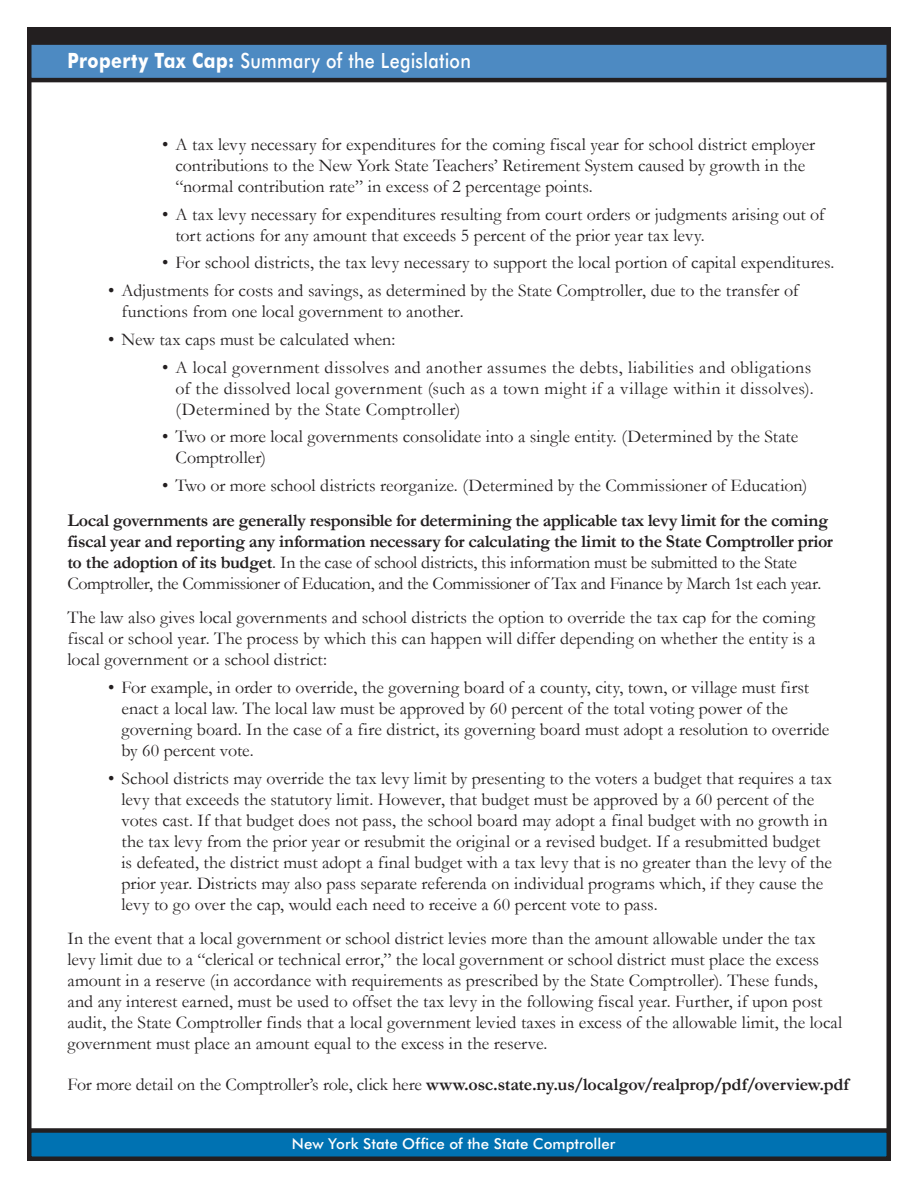
<style>
.page{position:relative;width:918px;height:1188px;background:#fff}
.page>*{position:absolute;margin:0;border:0;box-sizing:border-box;transform-origin:0 0}
.t1{font:500 21px "Futura BT";letter-spacing:.015em;color:#fff;scale:.85 1}
.AnnRep_Body_Text{font:18px/21px "Garamond";color:#231f20}
.AnnRep_Body_Text-2{font:700 18px/21px "Garamond";letter-spacing:-.02em;color:#231f20}
.AnnRep_Body_Text-3{font:18px/21px "Garamond";letter-spacing:.02em;color:#231f20}
.t2{font:500 15px "Futura BT";letter-spacing:.005em;color:#fff}
.s1{font-weight:700}
.s2{font-weight:400}
</style>
<div class="page">
<div style="left:29px;top:29px;width:860px;height:51px;background:#4d8ac2"></div>
<div style="left:27px;top:27px;width:864px;height:55px;border:4px solid #231f20"></div>
<div style="left:29px;top:1130px;width:860px;height:29px;background:#0072b2"></div>
<div style="left:27px;top:1128px;width:864px;height:33px;border:4px solid #231f20"></div>
<div style="left:29px;top:29px;width:860px;height:14px;background:#231f20"></div>
<div style="left:27px;top:27px;width:864px;height:18px;border:4px solid #231f20"></div>
<p class="t1" style="left:68px;top:47px;width:476px"><span class="s1">Property Tax Cap:</span> Summary of the Legislation</p>
<p class="AnnRep_Body_Text" style="left:176px;top:133px;width:641px;text-indent:-14px">• A tax levy necessary for expenditures for the coming fiscal year for school district employer contributions to the New York State Teachers’ Retirement System caused by growth in the “normal contribution rate” in excess of 2 percentage points.</p>
<p class="AnnRep_Body_Text" style="left:176px;top:203px;width:651px;text-indent:-14px">• A tax levy necessary for expenditures resulting from court orders or judgments arising out of tort actions for any amount that exceeds 5 percent of the prior year tax levy.</p>
<p class="AnnRep_Body_Text" style="left:162px;top:252px;width:674px">• For school districts, the tax levy necessary to support the local portion of capital expenditures.</p>
<p class="AnnRep_Body_Text" style="left:122px;top:279px;width:679px;text-indent:-14px">• Adjustments for costs and savings, as determined by the State Comptroller, due to the transfer of functions from one local government to another.</p>
<p class="AnnRep_Body_Text" style="left:108px;top:328px;width:289px">• New tax caps must be calculated when:</p>
<p class="AnnRep_Body_Text-3" style="left:176px;top:356px;width:640px;text-indent:-14px">• A local government dissolves and another assumes the debts, liabilities and obligations of the dissolved local government (such as a town might if a village within it dissolves). (Determined by the State Comptroller)</p>
<p class="AnnRep_Body_Text" style="left:176px;top:426px;width:624px;text-indent:-14px">• Two or more local governments consolidate into a single entity. (Determined by the State<br>Comptroller)</p>
<p class="AnnRep_Body_Text" style="left:162px;top:474px;width:647px">• Two or more school districts reorganize. (Determined by the Commissioner of Education)</p>
<p class="AnnRep_Body_Text-2" style="left:68px;top:509px;width:767px">Local governments are generally responsible for determining the applicable tax levy limit for the coming fiscal year and reporting any information necessary for calculating the limit to the State Comptroller prior to the adoption of its budget<span class="s2">. In the case of school districts, this information must be submitted to the State Comptroller, the Commissioner of Education, and the Commissioner of Tax and Finance by March 1st each year.</span></p>
<p class="AnnRep_Body_Text" style="left:68px;top:606px;width:749px;text-align:justify">The law also gives local governments and school districts the option to override the tax cap for the coming fiscal or school year. The process by which this can happen will differ depending on whether the entity is a local government or a school district:</p>
<p class="AnnRep_Body_Text" style="left:122px;top:676px;width:709px;text-indent:-14px">• For example, in order to override, the governing board of a county, city, town, or village must first enact a local law. The local law must be approved by 60 percent of the total voting power of the governing board. In the case of a fire district, its governing board must adopt a resolution to override by 60 percent vote.</p>
<p class="AnnRep_Body_Text" style="left:122px;top:767px;width:712px;text-indent:-14px">• School districts may override the tax levy limit by presenting to the voters a budget that requires a tax levy that exceeds the statutory limit. However, that budget must be approved by a 60 percent of the votes cast. If that budget does not pass, the school board may adopt a final budget with no growth in the tax levy from the prior year or resubmit the original or a revised budget. If a resubmitted budget is defeated, the district must adopt a final budget with a tax levy that is no greater than the levy of the prior year. Districts may also pass separate referenda on individual programs which, if they cause the levy to go over the cap, would each need to receive a 60 percent vote to pass.</p>
<p class="AnnRep_Body_Text" style="left:68px;top:927px;width:776px">In the event that a local government or school district levies more than the amount allowable under the tax levy limit due to a “clerical or technical error,” the local government or school district must place the excess amount in a reserve (in accordance with requirements as prescribed by the State Comptroller). These funds, and any interest earned, must be used to offset the tax levy in the following fiscal year. Further, if upon post audit, the State Comptroller finds that a local government levied taxes in excess of the allowable limit, the local government must place an amount equal to the excess in the reserve.</p>
<p class="AnnRep_Body_Text-2" style="left:68px;top:1074px;width:783px"><span class="s2">For more detail on the Comptroller’s role, click here</span> www.osc.state.ny.us/localgov/realprop/pdf/overview.pdf</p>
<p class="t2" style="left:292px;top:1134px;width:325px">New York State Office of the State Comptroller</p>
</div>
